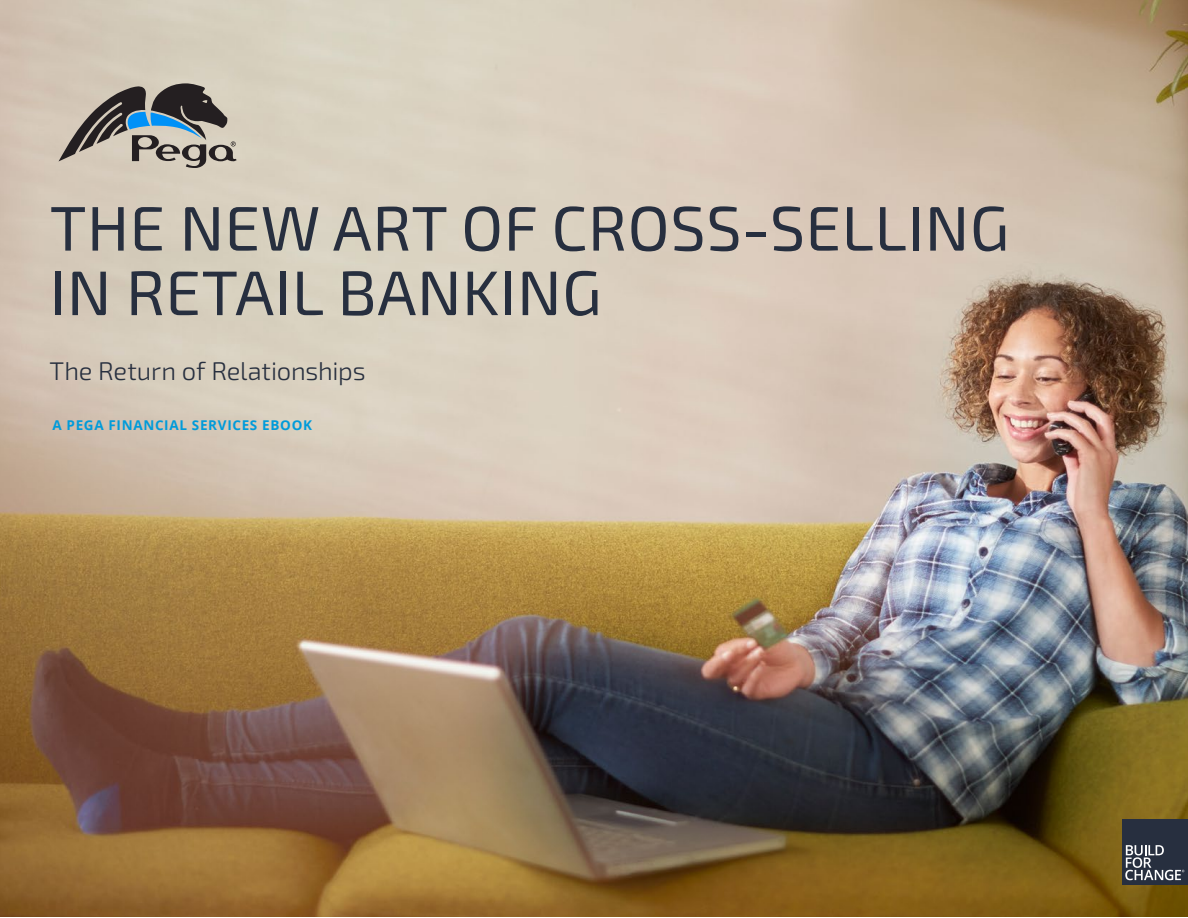
<style>
.page{position:relative;width:1188px;height:918px;background:#fff}
.page>*{position:absolute;margin:0;border:0;box-sizing:border-box;transform-origin:0 0}
.t1{font:63px/64.5px "Exo 2.0";letter-spacing:.01em;color:#272f3f}
.t2{font:300 25.5px "Exo 2.0";letter-spacing:-.005em;color:#272f3f}
.t3{font:700 13.5px "Open Sans";letter-spacing:.05em;color:#009bda}
</style>
<div class="page">
<img style="left:0;top:0;width:1188px;height:917px">
<svg style="left:59px;top:83px;width:178px;height:85px;background:#8f8e88"></svg>
<div style="left:1122px;top:819px;width:66px;height:66px;background:#272f3f"></div>
<svg style="left:1125px;top:845px;width:59px;height:35px"></svg>
<p class="t1" style="left:50px;top:198px;width:961px">THE NEW ART OF CROSS-SELLING<br>IN RETAIL BANKING</p>
<p class="t2" style="left:50px;top:356px;width:318px">The Return of Relationships</p>
<p class="t3" style="left:52px;top:415px;width:261px">A PEGA FINANCIAL SERVICES EBOOK</p>
</div>
